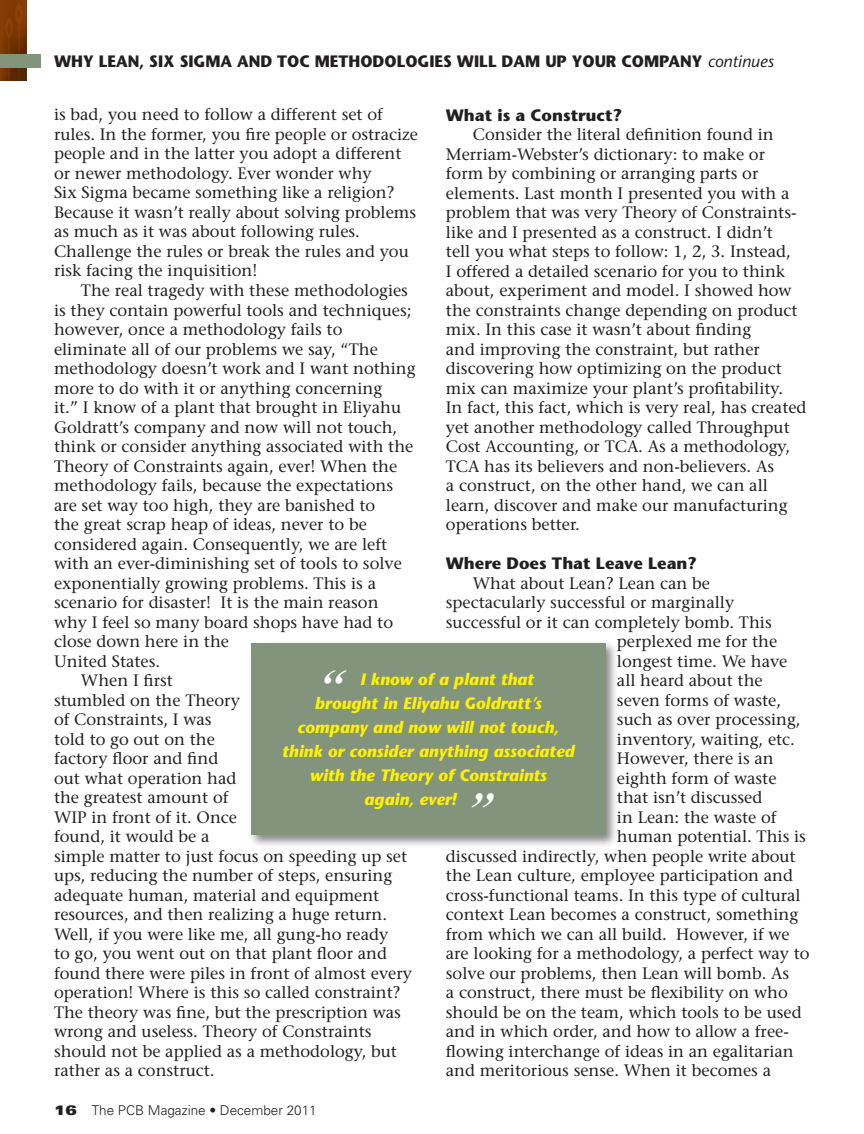
<style>
.page{position:relative;width:864px;height:1134px;background:#fff}
.page>*{position:absolute;margin:0;border:0;box-sizing:border-box;transform-origin:0 0}
.t1{font:italic 700 43.5px "Times";color:#fff}
.t2{font:16.5px/19.5px "Stone Serif";color:#231f20}
.t3{font:italic 700 16.5px "Stone Sans";color:#fff101}
.t4{font:700 16.5px "Stone Sans";color:#231f20;scale:.95 1}
.t5{font:700 16.5px "Stone Sans";color:#231f20}
.t6{font:italic 16.5px "Stone Sans";color:#231f20}
.t7{font:300 13.5px "Univers";color:#231f20}
.s1{font-weight:900;font-stretch:expanded}
</style>
<div class="page">
<img style="left:0;top:0;width:27px;height:81px">
<div style="left:0;top:54px;width:40px;height:14px;background:#82947b"></div>
<div style="left:248px;top:640px;width:371px;height:208px;background:#231f20;opacity:.55"></div>
<div style="left:251px;top:643px;width:354px;height:192px;background:#82947b"></div>
<p class="t4" style="left:54px;top:51px;width:15px">WHY</p>
<p class="t4" style="left:99px;top:51px;width:12px">LEAN</p>
<p class="t4" style="left:139px;top:51px;width:55px">, SI X SIGMA</p>
<p class="t4" style="left:237px;top:51px;width:14px">AND</p>
<p class="t4" style="left:277px;top:51px;width:13px">TOC</p>
<p class="t4" style="left:315px;top:51px;width:12px">METHODOLOGIES</p>
<p class="t4" style="left:457px;top:51px;width:12px">WILL</p>
<p class="t4" style="left:502px;top:51px;width:14px">DAM</p>
<p class="t4" style="left:545px;top:51px;width:41px">UP YOUR</p>
<p class="t4" style="left:621px;top:51px;width:14px">COMPANY</p>
<p class="t6" style="left:708px;top:51px;width:68px">continues</p>
<p class="t2" style="left:54px;top:105px;width:366px">is bad, you need to follow a different set of rules. In the former, you fire people or ostracize people and in the latter you adopt a different or newer methodology. Ever wonder why<br>Six Sigma became something like a religion?<br>Because it wasn’t really about solving problems as much as it was about following rules.<br>Challenge the rules or break the rules and you risk facing the inquisition!</p>
<p class="t2" style="left:81px;top:280px;width:329px">The real tragedy with these methodologies</p>
<p class="t2" style="left:54px;top:300px;width:359px">is they contain powerful tools and techniques;</p>
<p class="t2" style="left:54px;top:319px;width:290px">however, once a methodology fails to</p>
<p class="t2" style="left:54px;top:339px;width:325px">eliminate all of our problems we say, “The</p>
<p class="t2" style="left:54px;top:358px;width:363px">methodology doesn’t work and I want nothing</p>
<p class="t2" style="left:54px;top:378px;width:330px">more to do with it or anything concerning</p>
<p class="t2" style="left:54px;top:397px;width:349px">it.” I know of a plant that brought in Eliyahu</p>
<p class="t2" style="left:54px;top:417px;width:345px">Goldratt’s company and now will not touch,</p>
<p class="t2" style="left:54px;top:436px;width:361px">think or consider anything associated with the</p>
<p class="t2" style="left:54px;top:456px;width:345px">Theory of Constraints again, ever! When the</p>
<p class="t2" style="left:54px;top:475px;width:341px">methodology fails, because the expectations</p>
<p class="t2" style="left:54px;top:495px;width:323px">are set way too high, they are banished to</p>
<p class="t2" style="left:54px;top:514px;width:314px">the great scrap heap of ideas, never to be</p>
<p class="t2" style="left:54px;top:534px;width:335px">considered again. Consequently, we are left</p>
<p class="t2" style="left:54px;top:553px;width:349px">with an ever-diminishing set of tools to solve</p>
<p class="t2" style="left:54px;top:573px;width:324px">exponentially growing problems. This is a</p>
<p class="t2" style="left:54px;top:592px;width:326px">scenario for disaster! It is the main reason</p>
<p class="t2" style="left:54px;top:612px;width:341px">why I feel so many board shops have had to</p>
<p class="t2" style="left:54px;top:631px;width:177px">close down here in the</p>
<p class="t2" style="left:54px;top:651px;width:108px">United States.</p>
<p class="t2" style="left:81px;top:670px;width:93px">When I first</p>
<p class="t2" style="left:54px;top:690px;width:187px">stumbled on the Theory</p>
<p class="t2" style="left:54px;top:709px;width:159px">of Constraints, I was</p>
<p class="t2" style="left:54px;top:729px;width:162px">told to go out on the</p>
<p class="t2" style="left:54px;top:748px;width:166px">factory floor and find</p>
<p class="t2" style="left:54px;top:768px;width:184px">out what operation had</p>
<p class="t2" style="left:54px;top:787px;width:176px">the greatest amount of</p>
<p class="t2" style="left:54px;top:807px;width:185px">WIP in front of it. Once</p>
<p class="t2" style="left:54px;top:826px;width:157px">found, it would be a</p>
<p class="t2" style="left:54px;top:846px;width:355px">simple matter to just focus on speeding up set</p>
<p class="t2" style="left:54px;top:865px;width:340px">ups, reducing the number of steps, ensuring</p>
<p class="t2" style="left:54px;top:885px;width:327px">adequate human, material and equipment</p>
<p class="t2" style="left:54px;top:904px;width:335px">resources, and then realizing a huge return.</p>
<p class="t2" style="left:54px;top:924px;width:336px">Well, if you were like me, all gung-ho ready</p>
<p class="t2" style="left:54px;top:943px;width:335px">to go, you went out on that plant floor and</p>
<p class="t2" style="left:54px;top:963px;width:360px">found there were piles in front of almost every</p>
<p class="t2" style="left:54px;top:982px;width:348px">operation! Where is this so called constraint?</p>
<p class="t2" style="left:54px;top:1002px;width:348px">The theory was fine, but the prescription was</p>
<p class="t2" style="left:54px;top:1021px;width:319px">wrong and useless. Theory of Constraints</p>
<p class="t2" style="left:54px;top:1041px;width:345px">should not be applied as a methodology, but</p>
<p class="t2" style="left:54px;top:1061px;width:162px">rather as a construct.</p>
<p class="t5" style="left:446px;top:104px;width:178px">WHAT IS A CONSTRUCT?</p>
<p class="t2" style="left:446px;top:125px;width:362px;text-indent:27px">Consider the literal definition found in Merriam-Webster’s dictionary: to make or<br>form by combining or arranging parts or elements. Last month I presented you with a problem that was very Theory of Constraints&shy;like and I presented as a construct. I didn’t<br>tell you what steps to follow: 1, 2, 3. Instead,<br>I offered a detailed scenario for you to think about, experiment and model. I showed how the constraints change depending on product mix. In this case it wasn’t about finding<br>and improving the constraint, but rather discovering how optimizing on the product mix can maximize your plant’s profitability.<br>In fact, this fact, which is very real, has created yet another methodology called Throughput Cost Accounting, or TCA. As a methodology, TCA has its believers and non-believers. As<br>a construct, on the other hand, we can all learn, discover and make our manufacturing operations better.</p>
<p class="t5" style="left:446px;top:553px;width:253px">WHERE DOES THAT LEAVE LEAN?</p>
<p class="t2" style="left:473px;top:573px;width:239px">What about Lean? Lean can be</p>
<p class="t2" style="left:446px;top:593px;width:290px">spectacularly successful or marginally</p>
<p class="t2" style="left:446px;top:612px;width:327px">successful or it can completely bomb. This</p>
<p class="t2" style="left:617px;top:632px;width:162px">perplexed me for the</p>
<p class="t2" style="left:617px;top:651px;width:172px">longest time. We have</p>
<p class="t2" style="left:617px;top:671px;width:147px">all heard about the</p>
<p class="t2" style="left:617px;top:690px;width:166px">seven forms of waste,</p>
<p class="t2" style="left:617px;top:710px;width:185px">such as over processing,</p>
<p class="t2" style="left:617px;top:729px;width:180px">inventory, waiting, etc.</p>
<p class="t2" style="left:617px;top:749px;width:158px">However, there is an</p>
<p class="t2" style="left:617px;top:768px;width:161px">eighth form of waste</p>
<p class="t2" style="left:617px;top:788px;width:147px">that isn’t discussed</p>
<p class="t2" style="left:617px;top:807px;width:161px">in Lean: the waste of</p>
<p class="t2" style="left:617px;top:827px;width:190px">human potential. This is</p>
<p class="t2" style="left:446px;top:846px;width:351px">discussed indirectly, when people write about</p>
<p class="t2" style="left:446px;top:866px;width:349px">the Lean culture, employee participation and</p>
<p class="t2" style="left:446px;top:885px;width:356px">cross-functional teams. In this type of cultural</p>
<p class="t2" style="left:446px;top:905px;width:354px">context Lean becomes a construct, something</p>
<p class="t2" style="left:446px;top:924px;width:345px">from which we can all build. However, if we</p>
<p class="t2" style="left:446px;top:944px;width:365px">are looking for a methodology, a perfect way to</p>
<p class="t2" style="left:446px;top:963px;width:345px">solve our problems, then Lean will bomb. As</p>
<p class="t2" style="left:446px;top:983px;width:343px">a construct, there must be flexibility on who</p>
<p class="t2" style="left:446px;top:1002px;width:357px">should be on the team, which tools to be used</p>
<p class="t2" style="left:446px;top:1022px;width:344px">and in which order, and how to allow a free-</p>
<p class="t2" style="left:446px;top:1041px;width:349px">flowing interchange of ideas in an egalitarian</p>
<p class="t2" style="left:446px;top:1061px;width:327px">and meritorious sense. When it becomes a</p>
<h1 class="t1" style="left:323px;top:645px;width:23px">“</h1>
<p class="t3" style="left:360px;top:669px;width:175px">I know of a plant that</p>
<p class="t3" style="left:315px;top:693px;width:229px">brought in Eliyahu Goldratt’s</p>
<p class="t3" style="left:298px;top:717px;width:263px">company and now will not touch,</p>
<p class="t3" style="left:282px;top:741px;width:294px">think or consider anything associated</p>
<p class="t3" style="left:310px;top:765px;width:239px">with the Theory of Constraints</p>
<p class="t3" style="left:364px;top:789px;width:94px">again, ever!</p>
<h1 class="t1" style="left:471px;top:768px;width:23px">”</h1>
<p class="t7" style="left:54px;top:1102px;width:264px"><span class="s1">16</span> The PCB Magazine • December 2011</p>
</div>
